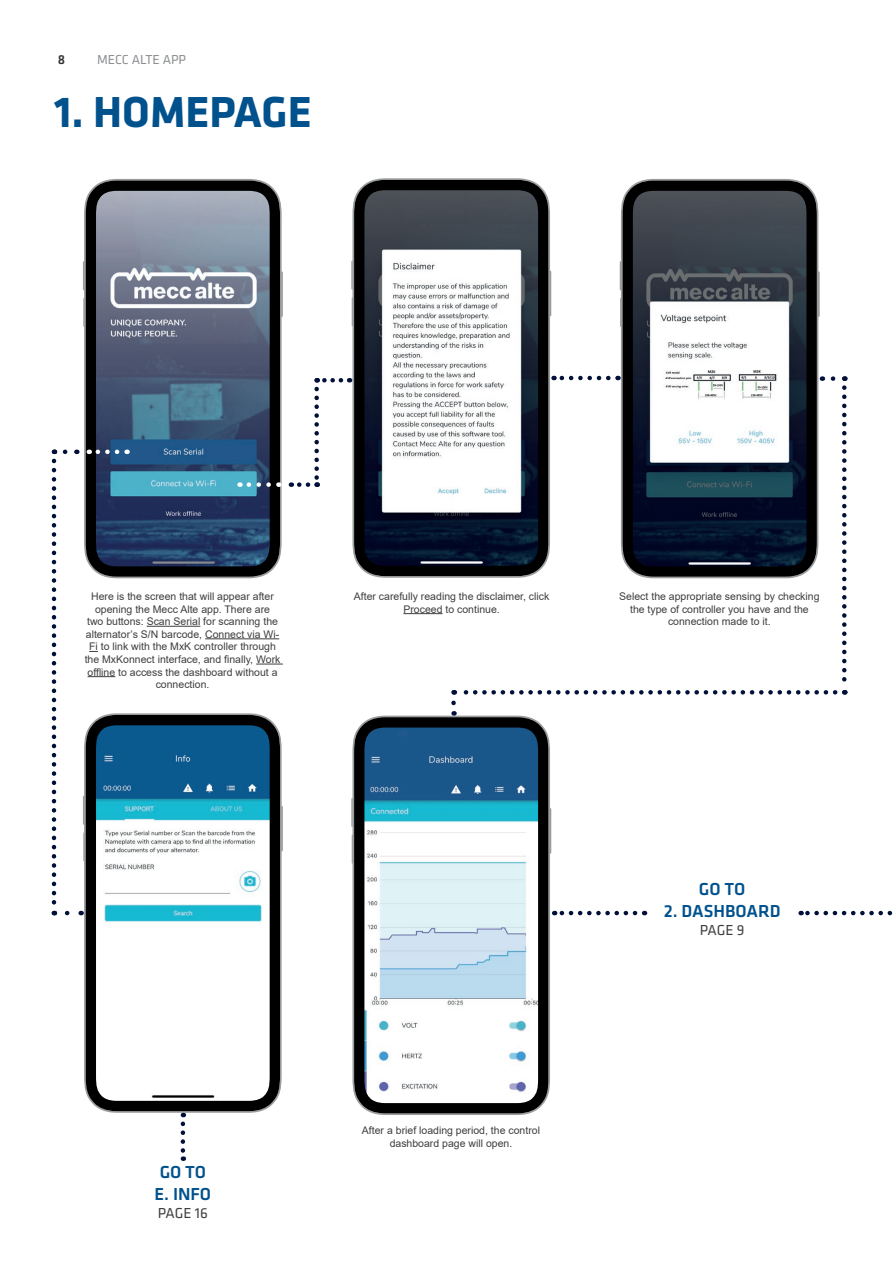
<style>
.page{position:relative;width:893px;height:1263px;background:#fff}
.page>*{position:absolute;margin:0;border:0;box-sizing:border-box;transform-origin:0 0}
.t1{font:700 45px "Klavika";color:#01518d}
.t2{font:500 18px/21.6px "Klavika";color:#01518d}
.t3{font:15px "Klavika";letter-spacing:-.005em;color:#3e3e3f}
.t4{font:13.5px "Klavika";color:#8d8f92}
.t5{font:500 13.5px "Klavika";color:#333233}
.t6{font:10.5px/12.6px "Arial";color:#3e3e3f;text-align:center}
</style>
<div class="page">
<svg style="left:83px;top:261px;width:1px;height:29px"></svg>
<svg style="left:83px;top:298px;width:1px;height:29px"></svg>
<svg style="left:282px;top:271px;width:1px;height:46px"></svg>
<svg style="left:84px;top:179px;width:198px;height:399px;background:#abadae"></svg>
<svg style="left:86px;top:180px;width:194px;height:397px;background:#4d6178"></svg>
<svg style="left:83px;top:796px;width:1px;height:29px"></svg>
<svg style="left:83px;top:832px;width:1px;height:29px"></svg>
<svg style="left:282px;top:806px;width:1px;height:45px"></svg>
<svg style="left:84px;top:713px;width:198px;height:400px"></svg>
<svg style="left:86px;top:715px;width:194px;height:396px"></svg>
<svg style="left:351px;top:261px;width:1px;height:29px"></svg>
<svg style="left:550px;top:271px;width:1px;height:45px"></svg>
<svg style="left:352px;top:178px;width:198px;height:400px"></svg>
<svg style="left:354px;top:180px;width:194px;height:396px"></svg>
<svg style="left:54px;top:450px;width:11px;height:4px"></svg>
<svg style="left:52px;top:461px;width:15px;height:454px"></svg>
<svg style="left:240px;top:482px;width:29px;height:5px"></svg>
<svg style="left:554px;top:911px;width:81px;height:4px"></svg>
<svg style="left:181px;top:1124px;width:4px;height:37px"></svg>
<svg style="left:351px;top:798px;width:1px;height:29px"></svg>
<svg style="left:550px;top:808px;width:1px;height:46px"></svg>
<svg style="left:352px;top:716px;width:198px;height:399px;background:#a6a8a9"></svg>
<svg style="left:354px;top:717px;width:194px;height:396px"></svg>
<svg style="left:620px;top:261px;width:1px;height:29px"></svg>
<svg style="left:620px;top:298px;width:1px;height:29px"></svg>
<svg style="left:818px;top:271px;width:2px;height:46px"></svg>
<svg style="left:622px;top:180px;width:195px;height:397px"></svg>
<svg style="left:553px;top:376px;width:55px;height:4px"></svg>
<svg style="left:317px;top:378px;width:24px;height:4px"></svg>
<hr style="left:147px;top:626px;width:53px;height:1px;background:#3e3e3f">
<hr style="left:205px;top:638px;width:74px;height:1px;background:#3e3e3f">
<svg style="left:256px;top:664px;width:27px;height:1px"></svg>
<svg style="left:88px;top:676px;width:27px;height:1px"></svg>
<hr style="left:403px;top:613px;width:40px;height:1px;background:#3e3e3f">
<svg style="left:842px;top:388px;width:4px;height:306px"></svg>
<svg style="left:454px;top:690px;width:381px;height:4px"></svg>
<svg style="left:451px;top:703px;width:5px;height:13px"></svg>
<svg style="left:822px;top:376px;width:11px;height:5px"></svg>
<svg style="left:801px;top:911px;width:92px;height:4px"></svg>
<svg style="left:314px;top:389px;width:5px;height:98px"></svg>
<svg style="left:291px;top:482px;width:17px;height:5px"></svg>
<svg style="left:89px;top:450px;width:28px;height:4px"></svg>
<p class="t5" style="left:58px;top:52px;width:9px">8</p>
<p class="t4" style="left:97px;top:52px;width:90px">MECC ALTE APP</p>
<h1 class="t1" style="left:54px;top:88px;width:259px">1. HOMEPAGE</h1>
<p class="t6" style="left:85px;top:590px;width:197px">Here is the screen that will appear after opening the Mecc Alte app. There are<br>two buttons: Scan Serial for scanning the alternator’s S/N barcode, Connect via Wi-Fi to link with the MxK controller through the MxKonnect interface, and finally, Work offline to access the dashboard without a connection.</p>
<p class="t6" style="left:354px;top:590px;width:197px">After carefully reading the disclaimer, click<br>Proceed to continue.</p>
<p class="t6" style="left:619px;top:590px;width:202px">Select the appropriate sensing by checking the type of controller you have and the connection made to it.</p>
<h2 class="t2" style="left:155px;top:1162px;width:58px">GO TO<br>E. INFO</h2>
<h3 class="t3" style="left:158px;top:1205px;width:51px">PAGE 16</h3>
<p class="t6" style="left:362px;top:1124px;width:180px">After a brief loading period, the control dashboard page will open.</p>
<h2 class="t2" style="left:699px;top:879px;width:48px">GO TO</h2>
<h2 class="t2" style="left:664px;top:900px;width:118px">2. DASHBOARD</h2>
<h3 class="t3" style="left:700px;top:922px;width:46px">PAGE 9</h3>
</div>
